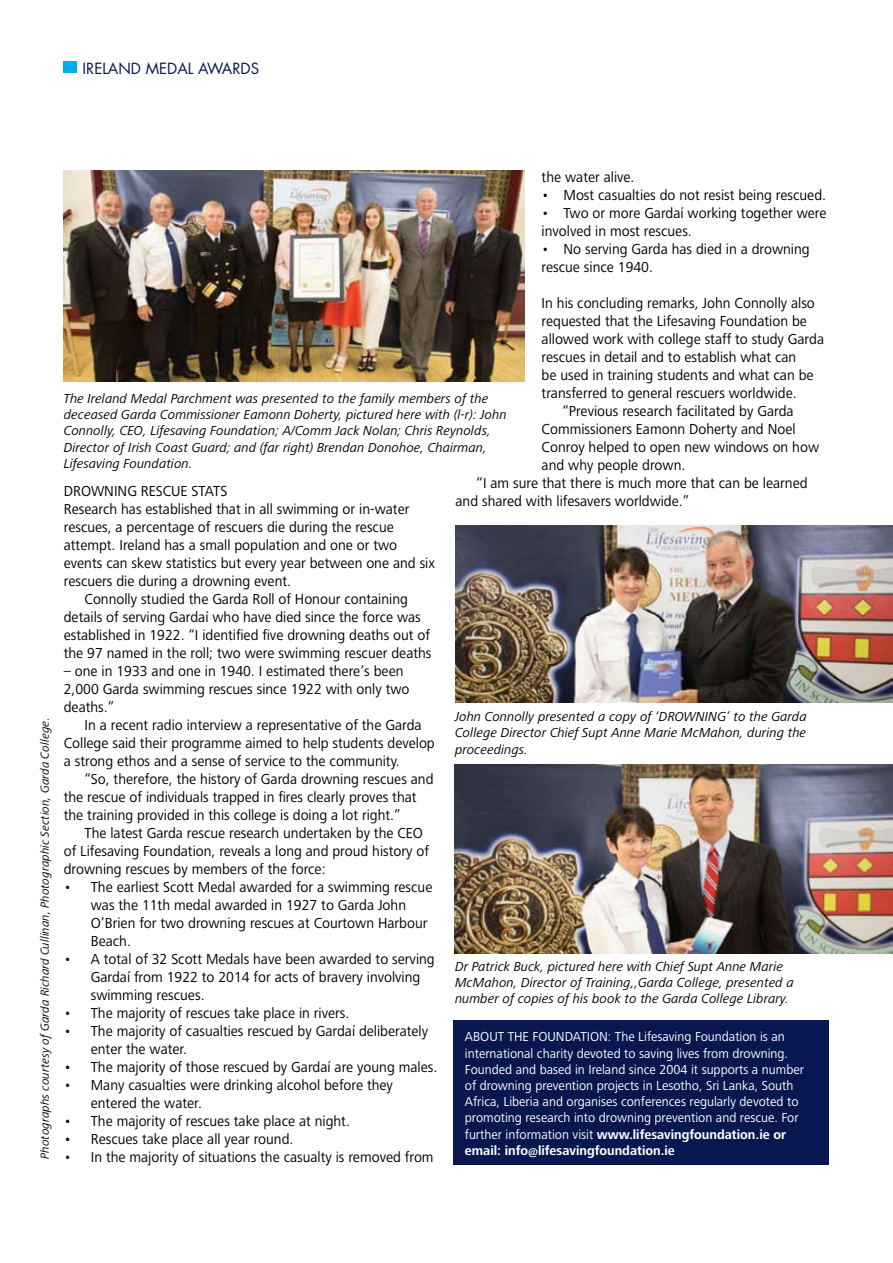
<style>
.page{position:relative;width:893px;height:1263px;background:#fff}
.page>*{position:absolute;margin:0;border:0;box-sizing:border-box;transform-origin:0 0}
.t1{font:15px/18px "Frutiger Next LT";color:#000;scale:.96 1}
.t2{font:15px "Frutiger Next LT";color:#000}
.t3{font:15px "Futura";color:#081750}
.t4{font:italic 13.5px/16.2px "Frutiger Next LT";color:#000}
.t5{font:13.5px/16.2px "Frutiger Next LT";color:#fff;scale:.96 1}
.t6{font:italic 12px "Frutiger Next LT";color:#000}
.s1{font-style:normal}
.s2{font-weight:700}
</style>
<div class="page">
<img style="left:64px;top:170px;width:461px;height:211px">
<img style="left:455px;top:526px;width:438px;height:176px">
<img style="left:454px;top:765px;width:439px;height:188px">
<div style="left:454px;top:1020px;width:375px;height:144px;background:#081750"></div>
<div style="left:64px;top:61px;width:13px;height:12px;background:#00aeef"></div>
<p class="t3" style="left:83px;top:59px;width:178px">IRELAND MEDAL AWARDS</p>
<p class="t1" style="left:542px;top:168px;width:98px">the water alive.</p>
<p class="t1" style="left:542px;top:186px;width:298px">• Most casualties do not resist being rescued.</p>
<p class="t1" style="left:542px;top:204px;width:298px">• Two or more Gardaí working together were involved in most rescues.</p>
<p class="t1" style="left:542px;top:240px;width:281px">• No serving Garda has died in a drowning rescue since 1940.</p>
<p class="t1" style="left:542px;top:294px;width:286px">In his concluding remarks, John Connolly also</p>
<p class="t1" style="left:542px;top:312px;width:278px">requested that the Lifesaving Foundation be</p>
<p class="t1" style="left:542px;top:330px;width:296px">allowed work with college staff to study Garda</p>
<p class="t1" style="left:542px;top:348px;width:267px">rescues in detail and to establish what can</p>
<p class="t1" style="left:542px;top:366px;width:285px">be used in training students and what can be</p>
<p class="t1" style="left:542px;top:384px;width:267px">transferred to general rescuers worldwide.</p>
<p class="t1" style="left:562px;top:402px;width:242px">“Previous research facilitated by Garda</p>
<p class="t1" style="left:542px;top:420px;width:266px">Commissioners Eamonn Doherty and Noel</p>
<p class="t1" style="left:542px;top:438px;width:291px">Conroy helped to open new windows on how</p>
<p class="t1" style="left:542px;top:456px;width:151px">and why people drown.</p>
<p class="t2" style="left:476px;top:474px;width:333px">“I am sure that there is much more that can be learned</p>
<p class="t1" style="left:455px;top:492px;width:245px">and shared with lifesavers worldwide.”</p>
<p class="t4" style="left:64px;top:390px;width:444px">The Ireland Medal Parchment was presented to the family members of the deceased Garda Commissioner Eamonn Doherty, pictured here with (l-r): John Connolly, CEO, Lifesaving Foundation; A/Comm Jack Nolan; Chris Reynolds, Director of Irish Coast Guard; and (far right) Brendan Donohoe, Chairman, Lifesaving Foundation.</p>
<p class="t1" style="left:64px;top:482px;width:172px">DROWNING RESCUE STATS</p>
<p class="t1" style="left:64px;top:500px;width:362px">Research has established that in all swimming or in-water</p>
<p class="t1" style="left:64px;top:518px;width:345px">rescues, a percentage of rescuers die during the rescue</p>
<p class="t1" style="left:64px;top:536px;width:349px">attempt. Ireland has a small population and one or two</p>
<p class="t1" style="left:64px;top:554px;width:388px">events can skew statistics but every year between one and six</p>
<p class="t1" style="left:64px;top:572px;width:238px">rescuers die during a drowning event.</p>
<p class="t1" style="left:85px;top:590px;width:338px">Connolly studied the Garda Roll of Honour containing</p>
<p class="t1" style="left:64px;top:608px;width:373px">details of serving Gardaí who have died since the force was</p>
<p class="t1" style="left:64px;top:626px;width:383px">established in 1922. “I identified five drowning deaths out of</p>
<p class="t1" style="left:64px;top:644px;width:385px">the 97 named in the roll; two were swimming rescuer deaths</p>
<p class="t1" style="left:64px;top:662px;width:362px">– one in 1933 and one in 1940. I estimated there’s been<br>2,000 Garda swimming rescues since 1922 with only two deaths.”</p>
<p class="t1" style="left:64px;top:716px;width:388px;text-indent:21px">In a recent radio interview a representative of the Garda<br>College said their programme aimed to help students develop a strong ethos and a sense of service to the community.</p>
<p class="t1" style="left:64px;top:770px;width:387px;text-indent:21px">“So, therefore, the history of Garda drowning rescues and the rescue of individuals trapped in fires clearly proves that the training provided in this college is doing a lot right.”</p>
<p class="t1" style="left:64px;top:824px;width:382px;text-indent:21px">The latest Garda rescue research undertaken by the CEO of Lifesaving Foundation, reveals a long and proud history of drowning rescues by members of the force:</p>
<p class="t1" style="left:91px;top:878px;width:357px;text-indent:-27px">• The earliest Scott Medal awarded for a swimming rescue was the 11th medal awarded in 1927 to Garda John O’Brien for two drowning rescues at Courtown Harbour Beach.</p>
<p class="t1" style="left:91px;top:950px;width:360px;text-indent:-27px">• A total of 32 Scott Medals have been awarded to serving<br>Gardaí from 1922 to 2014 for acts of bravery involving swimming rescues.</p>
<p class="t1" style="left:64px;top:1004px;width:299px">• The majority of rescues take place in rivers.</p>
<p class="t1" style="left:91px;top:1022px;width:353px;text-indent:-27px">• The majority of casualties rescued by Gardaí deliberately enter the water.</p>
<p class="t1" style="left:64px;top:1058px;width:391px">• The majority of those rescued by Gardaí are young males.</p>
<p class="t1" style="left:91px;top:1076px;width:316px;text-indent:-27px">• Many casualties were drinking alcohol before they entered the water.</p>
<p class="t1" style="left:64px;top:1112px;width:300px">• The majority of rescues take place at night.</p>
<p class="t1" style="left:64px;top:1130px;width:241px">• Rescues take place all year round.</p>
<p class="t1" style="left:64px;top:1148px;width:387px">• In the majority of situations the casualty is removed from</p>
<p class="t6" style="left:38px;top:1159px;width:442px;rotate:-90deg">Photographs courtesy of Garda Richard Cullinan, Photographic Section, Garda College<span class="s1">.</span></p>
<p class="t4" style="left:455px;top:709px;width:353px;text-align:justify">John Connolly presented a copy of ‘DROWNING’ to the Garda College Director Chief Supt Anne Marie McMahon, during the proceedings.</p>
<p class="t4" style="left:455px;top:958px;width:340px">Dr Patrick Buck, pictured here with Chief Supt Anne Marie<br>McMahon, Director of Training,,Garda College, presented a number of copies of his book to the Garda College Library.</p>
<p class="t5" style="left:465px;top:1029px;width:355px">ABOUT THE FOUNDATION: The Lifesaving Foundation is an international charity devoted to saving lives from drowning.<br>Founded and based in Ireland since 2004 it supports a number of drowning prevention projects in Lesotho, Sri Lanka, South Africa, Liberia and organises conferences regularly devoted to promoting research into drowning prevention and rescue. For further information visit <span class="s2">www.lifesavingfoundation.ie or email: info@lifesavingfoundation.ie</span></p>
</div>
